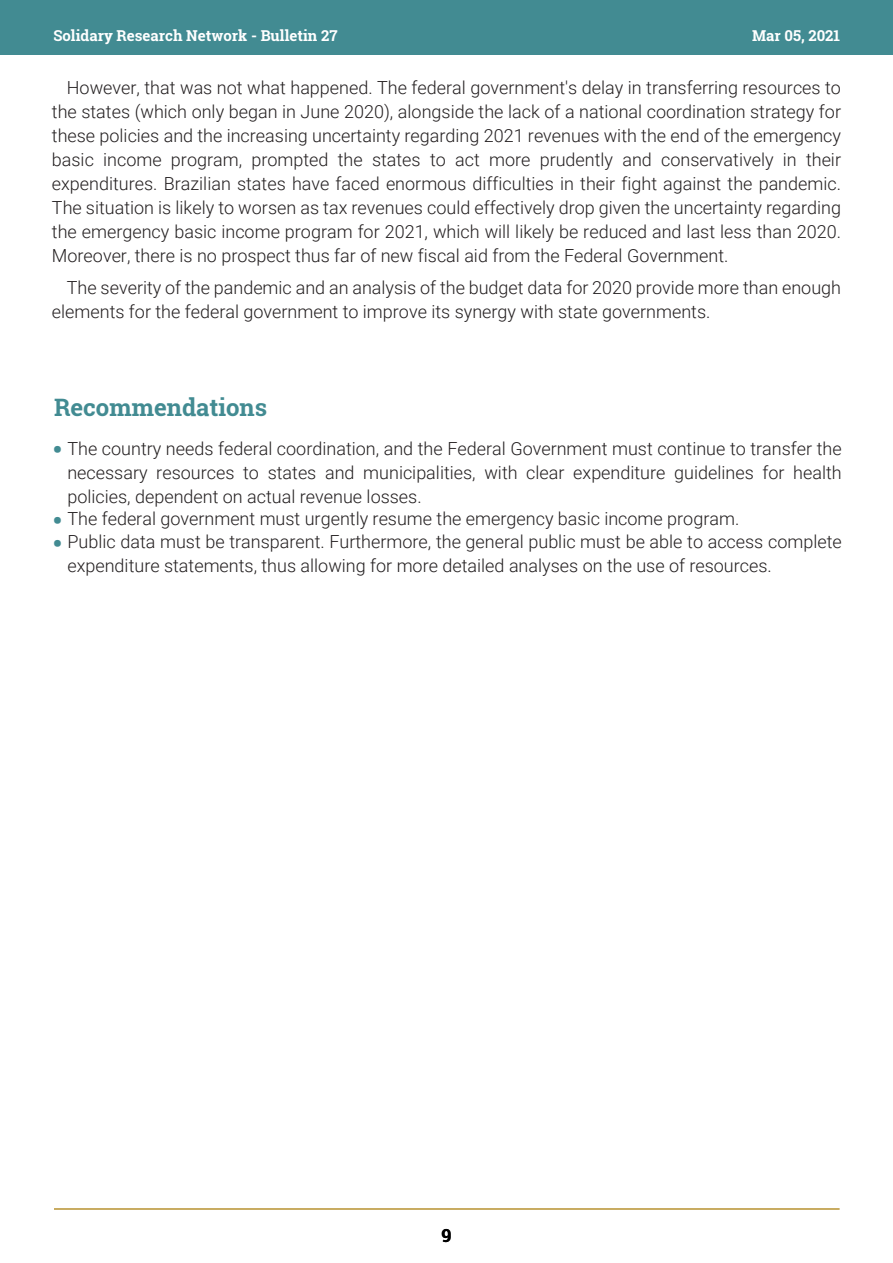
<style>
.page{position:relative;width:893px;height:1263px;background:#fff}
.page>*{position:absolute;margin:0;border:0;box-sizing:border-box;transform-origin:0 0}
.t1{font:700 24px "Roboto Slab";color:#428b92}
.t2{font:300 18px/24px "Roboto";color:#231f20;text-align:justify}
.t3{font:700 18px "Roboto Slab";color:#000}
.t4{font:700 15px "Roboto Slab";color:#fff}
.s1{font-weight:900;font-size:27px;color:#428b92}
</style>
<div class="page">
<div style="left:0;top:0;width:893px;height:54px;background:#428b92"></div>
<hr style="left:54px;top:1208px;width:785px;height:1px;background:#b89230">
<p class="t4" style="left:53px;top:25px;width:286px">Solidary Research Network - Bulletin 27</p>
<p class="t4" style="left:752px;top:25px;width:90px">Mar 05, 2021</p>
<p class="t2" style="left:52px;top:75px;width:791px;text-indent:15px">However, that was not what happened. The federal government's delay in transferring resources to the states (which only began in June 2020), alongside the lack of a national coordination strategy for these policies and the increasing uncertainty regarding 2021 revenues with the end of the emergency basic income program, prompted the states to act more prudently and conservatively in their expenditures. Brazilian states have faced enormous difficulties in their fight against the pandemic.<br>The situation is likely to worsen as tax revenues could effectively drop given the uncertainty regarding the emergency basic income program for 2021, which will likely be reduced and last less than 2020.<br>Moreover, there is no prospect thus far of new fiscal aid from the Federal Government.</p>
<p class="t2" style="left:52px;top:275px;width:791px;text-indent:15px">The severity of the pandemic and an analysis of the budget data for 2020 provide more than enough elements for the federal government to improve its synergy with state governments.</p>
<h1 class="t1" style="left:54px;top:391px;width:215px">Recommendations</h1>
<p class="t2" style="left:67px;top:435px;width:776px;text-indent:-15px"><span class="s1">•</span> The country needs federal coordination, and the Federal Government must continue to transfer the necessary resources to states and municipalities, with clear expenditure guidelines for health policies, dependent on actual revenue losses.</p>
<p class="t2" style="left:67px;top:529px;width:776px;text-indent:-15px"><span class="s1">•</span> Public data must be transparent. Furthermore, the general public must be able to access complete expenditure statements, thus allowing for more detailed analyses on the use of resources.</p>
<p class="t2" style="left:52px;top:506px;width:688px"><span class="s1">•</span> The federal government must urgently resume the emergency basic income program.</p>
<p class="t3" style="left:441px;top:1222px;width:12px">9</p>
</div>
